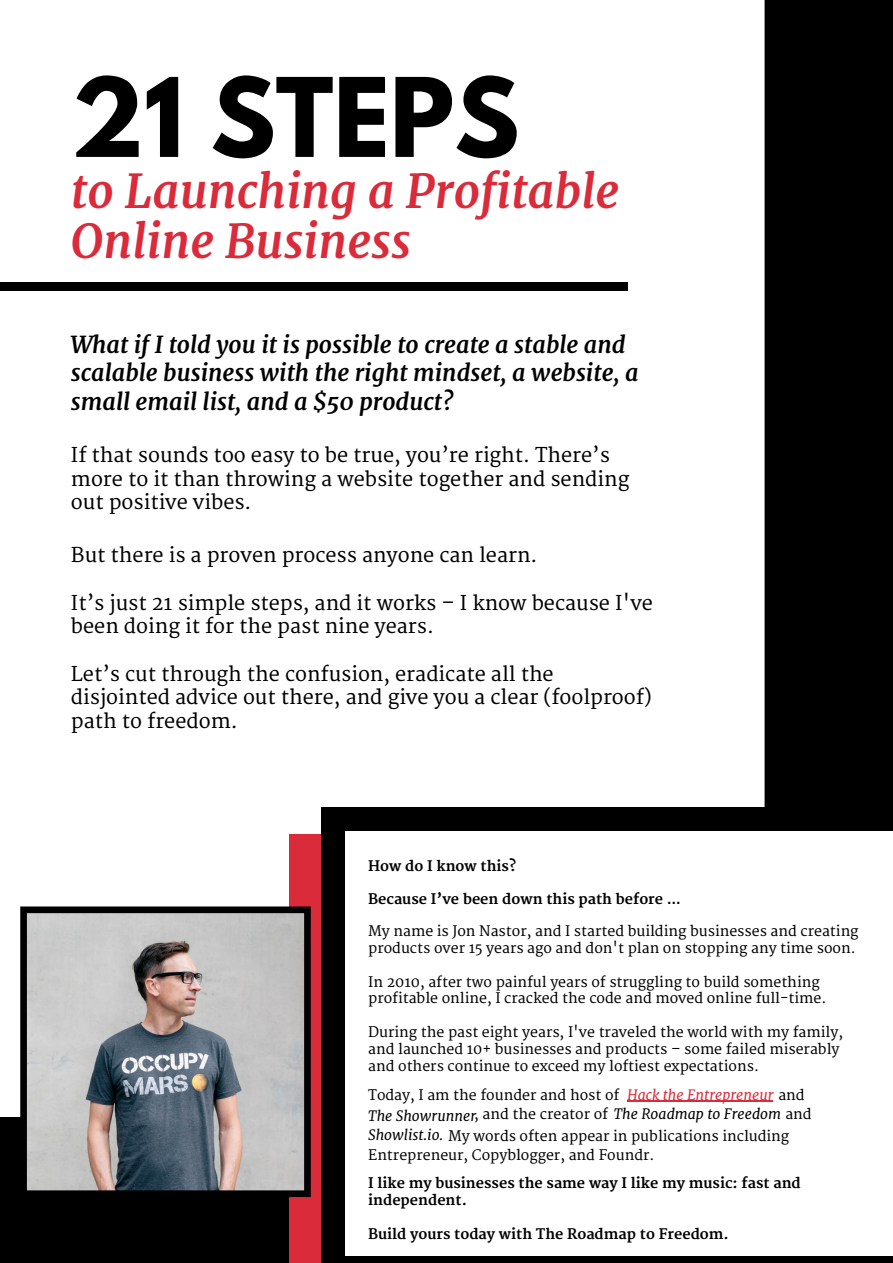
<style>
.page{position:relative;width:893px;height:1263px;background:#000}
.page>*{position:absolute;margin:0;border:0;box-sizing:border-box;transform-origin:0 0}
.t1{font:700 97.05px "League Spartan";color:#000}
.t2{font:italic 700 46.35px/50.7px "Merriweather";color:#da2b3a}
.t3{font:italic 700 23.25px/28.2px "Merriweather";color:#000}
.t4{font:19.8px/23.7px "Merriweather";color:#000}
.t5{font:14.25px/17px "Merriweather";color:#000}
.t6{font:700 14.25px/17px "Merriweather";color:#000}
.s1{font-family:"Liberation Sans"}
.s2{font-style:italic;color:#da2b3a}
.s3{font-style:italic}
</style>
<div class="page">
<div style="left:0;top:0;width:765px;height:1117px;background:#fff"></div>
<div style="left:290px;top:856px;width:23px;height:407px;background:#da2b3a"></div>
<div style="left:290px;top:835px;width:23px;height:23px;background:#da2b3a"></div>
<div style="left:332px;top:821px;width:561px;height:442px;background:#fff"></div>
<div style="left:321px;top:829px;width:23px;height:428px;background:#000"></div>
<div style="left:321px;top:1256px;width:23px;height:7px;background:#000"></div>
<div style="left:343px;top:1256px;width:550px;height:7px;background:#000"></div>
<div style="left:321px;top:808px;width:23px;height:23px;background:#000"></div>
<div style="left:343px;top:808px;width:550px;height:23px;background:#000"></div>
<svg style="left:627px;top:1100px;width:7px;height:2px"></svg>
<svg style="left:765px;top:1100px;width:7px;height:2px"></svg>
<hr style="left:634px;top:1100px;width:50px;height:2px;background:#da2b3a">
<hr style="left:684px;top:1100px;width:50px;height:2px;background:#da2b3a">
<hr style="left:734px;top:1100px;width:31px;height:2px;background:#da2b3a">
<div style="left:579px;top:282px;width:49px;height:9px;background:#000"></div>
<div style="left:0;top:282px;width:291px;height:9px;background:#000"></div>
<div style="left:290px;top:282px;width:291px;height:9px;background:#000"></div>
<svg style="left:20px;top:906px;width:291px;height:291px;background:#97989a"></svg>
<h1 class="t1" style="left:71px;top:70px;width:450px">21 STEPS</h1>
<h2 class="t2" style="left:71px;top:166px;width:550px">to Launching a Profitable<br>Online Business</h2>
<h3 class="t3" style="left:71px;top:331px;width:569px">What if I told you it is possible to create a stable and scalable business with the right mindset, a website, a small email list, and a $50 product?</h3>
<h3 class="t4" style="left:71px;top:444px;width:560px">If that sounds too easy to be true, you’re right. There’s more to it than throwing a website together and sending out positive vibes.</h3>
<h3 class="t4" style="left:71px;top:544px;width:468px">But there is a proven process anyone can learn.</h3>
<h3 class="t4" style="left:71px;top:592px;width:584px">It’s just 21 simple steps, and it works – I know because I've been doing it for the past nine years.</h3>
<h3 class="t4" style="left:71px;top:662px;width:582px">Let’s cut through the confusion, eradicate all the disjointed advice out there, and give you a clear (foolproof) path to freedom.</h3>
<p class="t6" style="left:368px;top:858px;width:149px">How do I know this?</p>
<p class="t6" style="left:368px;top:891px;width:314px">Because I’ve been down this path before <span class="s1">…</span></p>
<p class="t5" style="left:368px;top:923px;width:492px">My name is Jon Nastor, and I started building businesses and creating products over 15 years ago and don't plan on stopping any time soon.</p>
<p class="t5" style="left:368px;top:974px;width:460px">In 2010, after two painful years of struggling to build something profitable online, I cracked the code and moved online full-time.</p>
<p class="t5" style="left:368px;top:1024px;width:476px">During the past eight years, I've traveled the world with my family, and launched 10+ businesses and products – some failed miserably and others continue to exceed my loftiest expectations.</p>
<p class="t5" style="left:368px;top:1086px;width:445px;line-height:19.2px">Today, I am the founder and host of <span class="s2">Hack the Entrepreneur</span> and<br><span class="s3">The Showrunner</span>, and the creator of <span class="s3">The Roadmap to Freedom</span> and</p>
<p class="t5" style="left:368px;top:1127px;width:423px;line-height:19.2px"><span class="s3">Showlist.io.</span> My words often appear in publications including<br>Entrepreneur, Copyblogger, and Foundr.</p>
<p class="t6" style="left:368px;top:1175px;width:434px">I like my businesses the same way I like my music: fast and independent.</p>
<p class="t6" style="left:368px;top:1226px;width:362px">Build yours today with The Roadmap to Freedom.</p>
</div>
